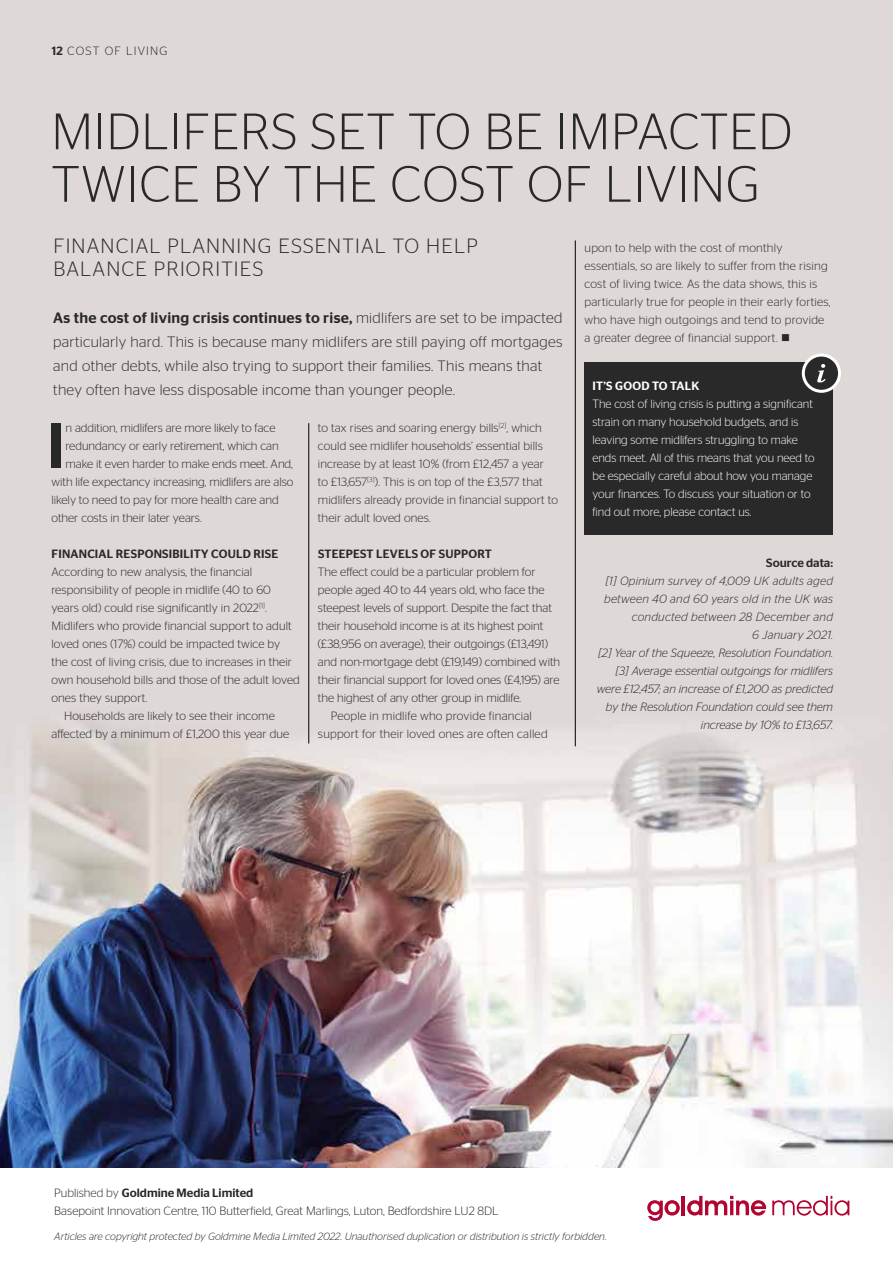
<style>
.page{position:relative;width:893px;height:1263px;background:#fff}
.page>*{position:absolute;margin:0;border:0;box-sizing:border-box;transform-origin:0 0}
.t1{font:500 63.45px "Stag Sans";color:#292929}
.t2{font:300 51px/52.5px "Stag Sans";letter-spacing:.02em;color:#292929}
.t3{font:300 20.55px/23.2px "Stag Sans";letter-spacing:.06em;color:#292929}
.t4{font:300 15px/24px "Stag Sans";letter-spacing:.02em;color:#292929}
.t5{font:300 12px/18px "Stag Sans";letter-spacing:.01em;color:#292929}
.t6{font:italic 300 12px/18px "Stag Sans";color:#292929;text-align:right}
.t7{font:300 12px/18px "Stag Sans";color:#fff}
.t8{font:500 12px "Stag Sans";letter-spacing:.02em;color:#292929}
.t9{font:500 12px "Stag Sans";letter-spacing:.02em;color:#fff}
.t10{font:300 12px "Stag Sans";letter-spacing:.1em;color:#292929}
.t11{font:500 12px "Stag Sans";color:#292929}
.t12{font:italic 300 10.5px "Stag Sans";color:#292929}
.s1{font-weight:500}
</style>
<div class="page">
<img style="left:0;top:0;width:893px;height:1168px">
<div style="left:584px;top:363px;width:248px;height:172px;background:#292929"></div>
<div style="left:803px;top:355px;width:36px;height:36px;background:#292929;border-radius:50%"></div>
<div style="left:802px;top:354px;width:39px;height:39px;border:3px solid #fff;border-radius:50%"></div>
<svg style="left:817px;top:364px;width:9px;height:18px"></svg>
<hr style="left:308px;top:423px;width:1px;height:320px;background:#000">
<hr style="left:575px;top:240px;width:1px;height:506px;background:#000">
<svg style="left:647px;top:1200px;width:33px;height:21px"></svg>
<hr style="left:682px;top:1196px;width:3px;height:19px;background:#b10431">
<svg style="left:687px;top:1196px;width:79px;height:19px"></svg>
<svg style="left:772px;top:1196px;width:77px;height:20px"></svg>
<p class="t10" style="left:52px;top:44px;width:117px"><span class="s1">12</span> COST OF LIVING</p>
<h2 class="t2" style="left:51px;top:105px;width:742px">MIDLIFERS SET TO BE IMPACTED<br>TWICE BY THE COST OF LIVING</h2>
<h3 class="t3" style="left:53px;top:233px;width:426px">FINANCIAL PLANNING ESSENTIAL TO HELP<br>BALANCE PRIORITIES</h3>
<p class="t4" style="left:53px;top:306px;width:511px"><span class="s1">As the cost of living crisis continues to rise,</span> midlifers are set to be impacted particularly hard. This is because many midlifers are still paying off mortgages and other debts, while also trying to support their families. This means that they often have less disposable income than younger people.</p>
<h1 class="t1" style="left:47px;top:409px;width:20px">I</h1>
<p class="t5" style="left:65px;top:419px;width:211px">n addition, midlifers are more likely to face</p>
<p class="t5" style="left:318px;top:419px;width:241px">to tax rises and soaring energy bills<sup>[2]</sup>, which could see midlifer households’ essential bills increase by at least 10% (from £12,457 a year<br>to £13,657<sup>[3]</sup>). This is on top of the £3,577 that midlifers already provide in financial support to their adult loved ones.</p>
<p class="t8" style="left:318px;top:547px;width:175px">STEEPEST LEVELS OF SUPPORT</p>
<p class="t5" style="left:318px;top:563px;width:219px">The effect could be a particular problem for</p>
<p class="t5" style="left:318px;top:581px;width:228px">people aged 40 to 44 years old, who face the</p>
<p class="t5" style="left:318px;top:599px;width:236px">steepest levels of support. Despite the fact that</p>
<p class="t5" style="left:318px;top:617px;width:227px">their household income is at its highest point</p>
<p class="t5" style="left:318px;top:635px;width:232px">(£38,956 on average), their outgoings (£13,491)</p>
<p class="t5" style="left:318px;top:653px;width:244px">and non-mortgage debt (£19,149) combined with</p>
<p class="t5" style="left:318px;top:671px;width:243px">their financial support for loved ones (£4,195) are</p>
<p class="t5" style="left:318px;top:689px;width:205px">the highest of any other group in midlife.</p>
<p class="t5" style="left:331px;top:707px;width:203px">People in midlife who provide financial</p>
<p class="t5" style="left:318px;top:725px;width:231px">support for their loved ones are often called</p>
<p class="t5" style="left:65px;top:437px;width:215px">redundancy or early retirement, which can</p>
<p class="t5" style="left:65px;top:455px;width:229px">make it even harder to make ends meet. And,</p>
<p class="t5" style="left:51px;top:473px;width:244px">with life expectancy increasing, midlifers are also</p>
<p class="t5" style="left:51px;top:491px;width:229px">likely to need to pay for more health care and</p>
<p class="t5" style="left:51px;top:509px;width:152px">other costs in their later years.</p>
<p class="t8" style="left:52px;top:547px;width:228px">FINANCIAL RESPONSIBILITY COULD RISE</p>
<p class="t5" style="left:51px;top:563px;width:202px">According to new analysis, the financial</p>
<p class="t5" style="left:51px;top:581px;width:221px">responsibility of people in midlife (40 to 60</p>
<p class="t5" style="left:51px;top:599px;width:217px">years old) could rise significantly in 2022<sup>[1]</sup>.</p>
<p class="t5" style="left:51px;top:617px;width:242px">Midlifers who provide financial support to adult</p>
<p class="t5" style="left:51px;top:635px;width:230px">loved ones (17%) could be impacted twice by</p>
<p class="t5" style="left:51px;top:653px;width:242px">the cost of living crisis, due to increases in their</p>
<p class="t5" style="left:51px;top:671px;width:250px">own household bills and those of the adult loved</p>
<p class="t5" style="left:51px;top:689px;width:97px">ones they support.</p>
<p class="t5" style="left:64px;top:707px;width:212px">Households are likely to see their income</p>
<p class="t5" style="left:51px;top:725px;width:239px">affected by a minimum of £1,200 this year due</p>
<p class="t5" style="left:584px;top:239px;width:248px">upon to help with the cost of monthly essentials, so are likely to suffer from the rising cost of living twice. As the data shows, this is particularly true for people in their early forties, who have high outgoings and tend to provide a greater degree of financial support. ■</p>
<p class="t9" style="left:593px;top:379px;width:108px">IT’S GOOD TO TALK</p>
<p class="t7" style="left:592px;top:395px;width:224px">The cost of living crisis is putting a significant strain on many household budgets, and is leaving some midlifers struggling to make ends meet. All of this means that you need to be especially careful about how you manage your finances. To discuss your situation or to find out more, please contact us.</p>
<p class="t11" style="left:766px;top:556px;width:68px">Source data:</p>
<p class="t6" style="left:597px;top:572px;width:238px">[1] Opinium survey of 4,009 UK adults aged between 40 and 60 years old in the UK was conducted between 28 December and<br>6 January 2021.<br>[2] Year of the Squeeze, Resolution Foundation. [3] Average essential outgoings for midlifers were £12,457; an increase of £1,200 as predicted by the Resolution Foundation could see them increase by 10% to £13,657.</p>
<p class="t5" style="left:54px;top:1183px;width:446px">Published by <span class="s1">Goldmine Media Limited<br></span>Basepoint Innovation Centre, 110 Butterfield, Great Marlings, Luton, Bedfordshire LU2 8DL</p>
<p class="t12" style="left:54px;top:1231px;width:554px">Articles are copyright protected by Goldmine Media Limited 2022. Unauthorised duplication or distribution is strictly forbidden.</p>
</div>
